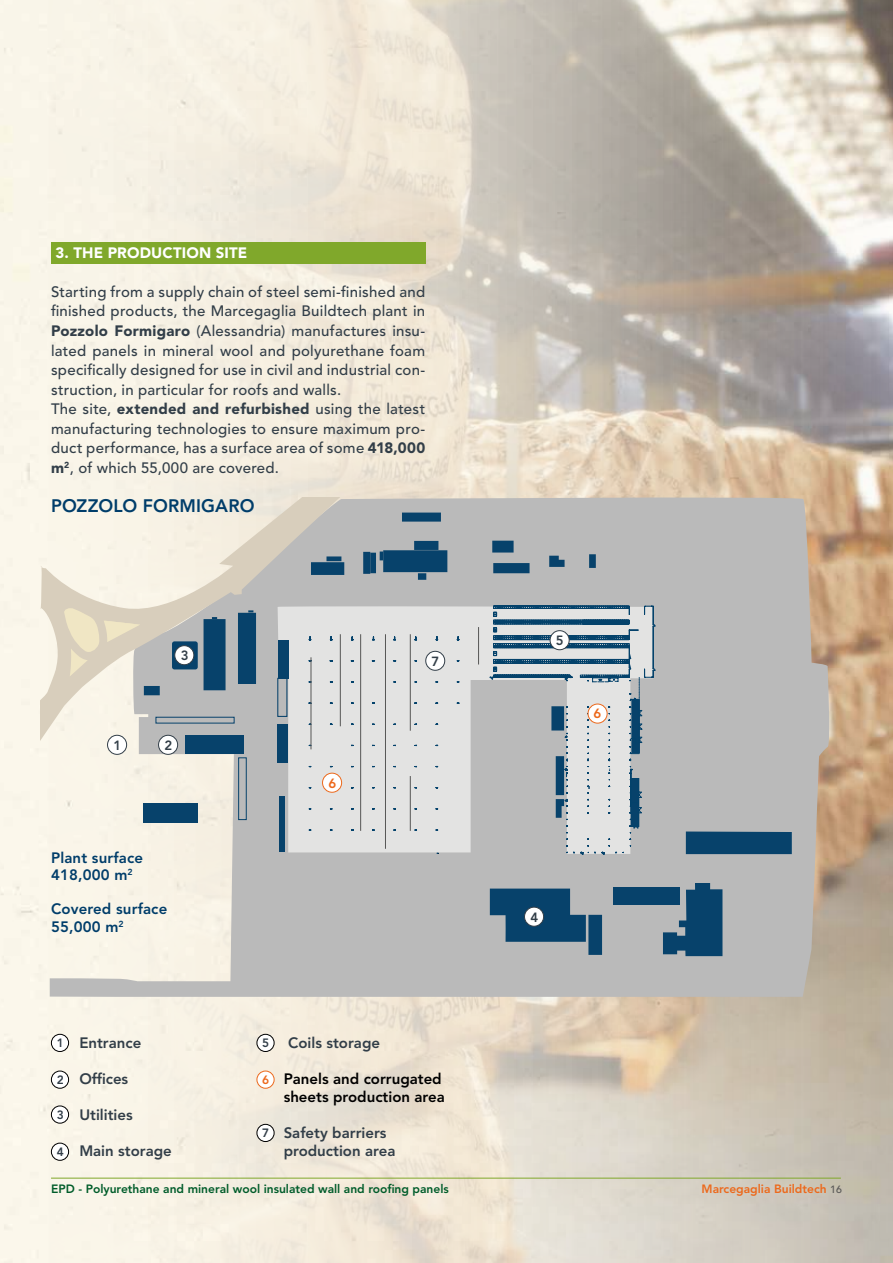
<style>
.page{position:relative;width:893px;height:1263px;background:#fff}
.page>*{position:absolute;margin:0;border:0;box-sizing:border-box;transform-origin:0 0}
.t1{font:800 18px "Avenir LT Std";letter-spacing:.01em;color:#003d6a}
.t2{font:500 15px/19.5px "Avenir LT Std";letter-spacing:.015em;color:#323e48}
.t3{font:800 15px/18px "Avenir LT Std";color:#323e48}
.t4{font:800 15px/17.2px "Avenir LT Std";letter-spacing:.01em;color:#003d6a}
.t5{font:800 15px/18px "Avenir LT Std";color:#000}
.t6{font:900 15px "Avenir LT Std";letter-spacing:.01em;color:#fff}
.t7{font:800 13.35px "Avenir LT Std";color:#323e48}
.t8{font:800 13.35px "Avenir LT Std";color:#ec691c}
.t9{font:800 13.2px "Avenir LT Std";color:#323e48}
.t10{font:800 12px "Avenir LT Std";color:#005c2a}
.t11{font:800 12px "Avenir LT Std";color:#ec691c}
.t12{font:800 12px "Avenir LT Std";color:#323e48}
.s1{font-weight:900}
.s2{font-weight:500;font-size:10.5px;color:#575756}
</style>
<div class="page">
<img style="left:0;top:0;width:893px;height:1263px">
<div style="left:51px;top:242px;width:374px;height:22px;background:#80a82b"></div>
<svg style="left:50px;top:496px;width:781px;height:501px;background:#c4c2bf"></svg>
<svg style="left:278px;top:606px;width:212px;height:248px;background:#dddddc"></svg>
<svg style="left:490px;top:888px;width:112px;height:67px;background:#496e88"></svg>
<div style="left:613px;top:887px;width:66px;height:17px;background:#07426b"></div>
<svg style="left:663px;top:883px;width:59px;height:73px;background:#315e7d"></svg>
<div style="left:686px;top:831px;width:106px;height:23px;background:#07426b"></div>
<svg style="left:549px;top:556px;width:16px;height:11px"></svg>
<div style="left:589px;top:554px;width:7px;height:14px;background:#07426b"></div>
<div style="left:493px;top:563px;width:37px;height:10px;background:#07426b"></div>
<div style="left:492px;top:541px;width:22px;height:11px;background:#07426b"></div>
<div style="left:383px;top:550px;width:64px;height:22px;background:#07426b"></div>
<div style="left:414px;top:541px;width:24px;height:9px;background:#07426b"></div>
<div style="left:418px;top:573px;width:8px;height:7px;background:#07426b"></div>
<svg style="left:380px;top:551px;width:3px;height:9px"></svg>
<div style="left:363px;top:552px;width:7px;height:22px;background:#07426b"></div>
<div style="left:370px;top:553px;width:6px;height:20px;background:#07426b"></div>
<div style="left:402px;top:513px;width:39px;height:9px;background:#07426b"></div>
<div style="left:143px;top:803px;width:55px;height:19px;background:#07426b"></div>
<div style="left:279px;top:796px;width:6px;height:56px;background:#07426b"></div>
<svg style="left:155px;top:776px;width:92px;height:44px"></svg>
<svg style="left:490px;top:606px;width:165px;height:249px;background:#a4b1b9"></svg>
<svg style="left:309px;top:636px;width:322px;height:210px;background:#bec3c6"></svg>
<div style="left:309px;top:636px;width:150px;height:195px;background:#e3e3e2"></div>
<hr style="left:478px;top:627px;width:1px;height:37px;background:#575756">
<hr style="left:410px;top:634px;width:1px;height:97px;background:#575756">
<hr style="left:410px;top:776px;width:1px;height:55px;background:#575756">
<hr style="left:360px;top:634px;width:1px;height:197px;background:#575756">
<hr style="left:385px;top:634px;width:1px;height:215px;background:#575756">
<div style="left:524px;top:907px;width:20px;height:19px;background:#fff;border-radius:50%"></div>
<div style="left:524px;top:907px;width:20px;height:20px;border:1px solid #323e48;border-radius:50%"></div>
<div style="left:550px;top:631px;width:19px;height:19px;background:#fff;border-radius:50%"></div>
<div style="left:550px;top:630px;width:20px;height:20px;border:1px solid #323e48;border-radius:50%"></div>
<div style="left:588px;top:704px;width:19px;height:19px;background:#fff;border-radius:50%"></div>
<div style="left:588px;top:704px;width:20px;height:19px;border:1px solid #ec691c;border-radius:50%"></div>
<div style="left:426px;top:651px;width:19px;height:19px;background:#fff;border-radius:50%"></div>
<div style="left:425px;top:651px;width:20px;height:20px;border:1px solid #323e48;border-radius:50%"></div>
<div style="left:323px;top:773px;width:19px;height:19px;background:#fff;border-radius:50%"></div>
<div style="left:322px;top:773px;width:20px;height:20px;border:1px solid #ec691c;border-radius:50%"></div>
<svg style="left:41px;top:498px;width:310px;height:278px;background:#cdceca"></svg>
<svg style="left:64px;top:608px;width:76px;height:68px;background:#e1d8c2"></svg>
<hr style="left:51px;top:1178px;width:790px;height:1px;background:#80a82b">
<div style="left:51px;top:1034px;width:18px;height:17px;background:#fff;border-radius:50%"></div>
<div style="left:51px;top:1034px;width:18px;height:18px;border:1px solid #000;border-radius:50%"></div>
<div style="left:51px;top:1071px;width:18px;height:17px;background:#fff;border-radius:50%"></div>
<div style="left:51px;top:1071px;width:18px;height:17px;border:1px solid #000;border-radius:50%"></div>
<div style="left:51px;top:1106px;width:18px;height:17px;background:#fff;border-radius:50%"></div>
<div style="left:51px;top:1105px;width:18px;height:18px;border:1px solid #000;border-radius:50%"></div>
<div style="left:51px;top:1143px;width:18px;height:17px;background:#fff;border-radius:50%"></div>
<div style="left:51px;top:1143px;width:18px;height:18px;border:1px solid #000;border-radius:50%"></div>
<div style="left:257px;top:1124px;width:17px;height:17px;background:#fff;border-radius:50%"></div>
<div style="left:257px;top:1124px;width:17px;height:18px;border:1px solid #000;border-radius:50%"></div>
<div style="left:257px;top:1034px;width:17px;height:17px;background:#fff;border-radius:50%"></div>
<div style="left:257px;top:1034px;width:17px;height:18px;border:1px solid #000;border-radius:50%"></div>
<div style="left:257px;top:1071px;width:17px;height:17px;background:#fff;border-radius:50%"></div>
<div style="left:257px;top:1071px;width:17px;height:17px;border:1px solid #ec691c;border-radius:50%"></div>
<p class="t6" style="left:56px;top:244px;width:193px">3. THE PRODUCTION SITE</p>
<p class="t2" style="left:51px;top:282px;width:376px">Starting from a supply chain of steel semi-finished and finished products, the Marcegaglia Buildtech plant in <span class="s1">Pozzolo Formigaro</span> (Alessandria) manufactures insu&shy;lated panels in mineral wool and polyurethane foam specifically designed for use in civil and industrial con&shy;struction, in particular for roofs and walls.<br>The site, <span class="s1">extended and refurbished</span> using the latest manufacturing technologies to ensure maximum pro&shy;duct performance, has a surface area of some <span class="s1">418,000 m</span><sup>2</sup>, of which 55,000 are covered.</p>
<p class="t1" style="left:51px;top:495px;width:205px">POZZOLO FORMIGARO</p>
<p class="t7" style="left:181px;top:648px;width:9px">3</p>
<p class="t7" style="left:113px;top:737px;width:9px">1</p>
<p class="t7" style="left:164px;top:737px;width:9px">2</p>
<p class="t4" style="left:51px;top:849px;width:94px">Plant surface<br>418,000 m<sup>2</sup></p>
<p class="t4" style="left:51px;top:901px;width:118px">Covered surface<br>55,000 m<sup>2</sup></p>
<p class="t12" style="left:57px;top:1036px;width:9px">1</p>
<p class="t12" style="left:57px;top:1073px;width:9px">2</p>
<p class="t12" style="left:57px;top:1108px;width:9px">3</p>
<p class="t12" style="left:57px;top:1145px;width:9px">4</p>
<p class="t3" style="left:79px;top:1034px;width:63px">Entrance</p>
<p class="t3" style="left:79px;top:1070px;width:50px">Offices</p>
<p class="t3" style="left:79px;top:1106px;width:55px">Utilities</p>
<p class="t3" style="left:79px;top:1142px;width:94px">Main storage</p>
<p class="t8" style="left:328px;top:775px;width:9px">6</p>
<p class="t9" style="left:432px;top:653px;width:9px">7</p>
<p class="t12" style="left:262px;top:1036px;width:9px">5</p>
<p class="t11" style="left:262px;top:1073px;width:9px">6</p>
<p class="t12" style="left:262px;top:1126px;width:9px">7</p>
<p class="t3" style="left:288px;top:1034px;width:93px">Coils storage</p>
<p class="t5" style="left:284px;top:1070px;width:163px">Panels and corrugated sheets production area</p>
<p class="t3" style="left:284px;top:1124px;width:113px">Safety barriers production area</p>
<p class="t7" style="left:556px;top:632px;width:9px">5</p>
<p class="t8" style="left:594px;top:706px;width:9px">6</p>
<p class="t7" style="left:530px;top:909px;width:9px">4</p>
<p class="t10" style="left:51px;top:1182px;width:399px">EPD - Polyurethane and mineral wool insulated wall and roofing panels</p>
<p class="t11" style="left:701px;top:1182px;width:142px">Marcegaglia Buildtech <span class="s2">16</span></p>
</div>
